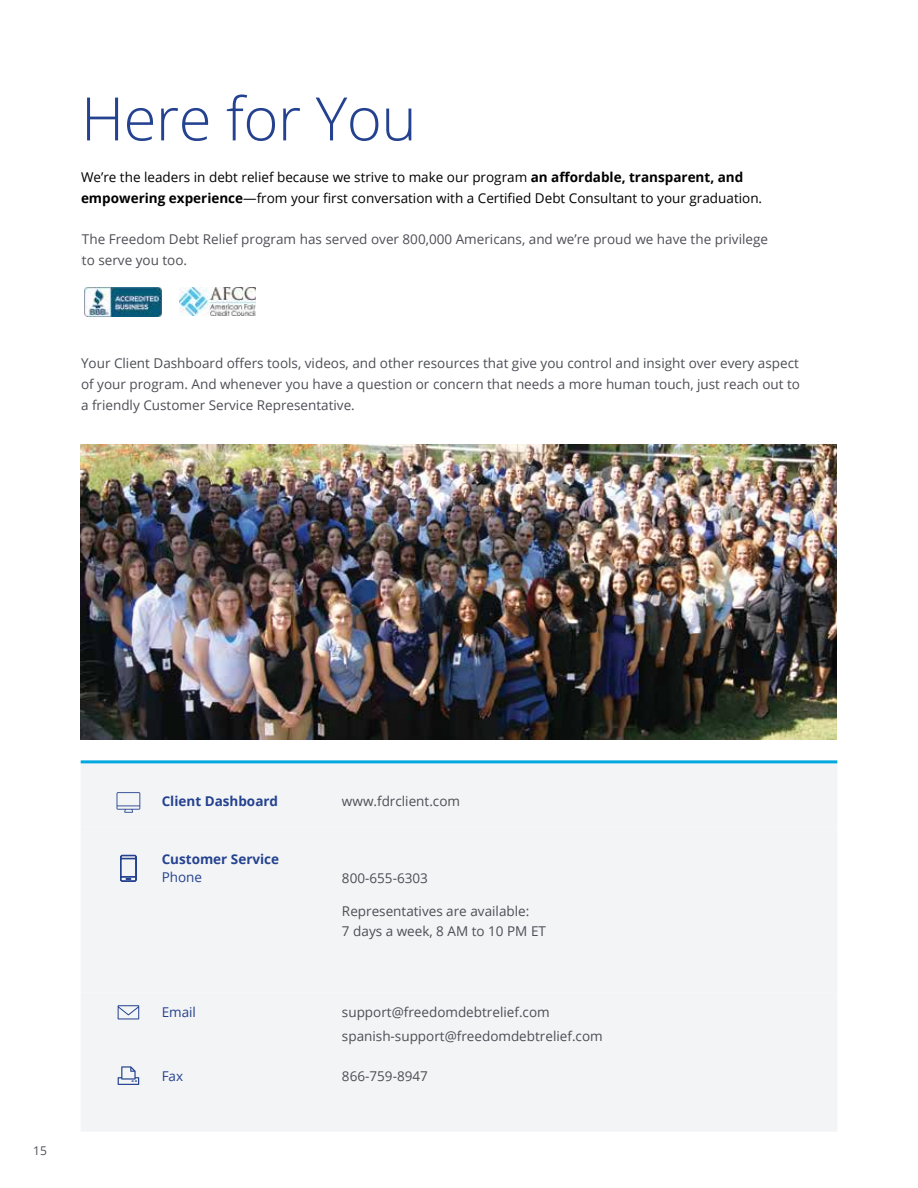
<style>
.page{position:relative;width:918px;height:1188px;background:#fff}
.page>*{position:absolute;margin:0;border:0;box-sizing:border-box;transform-origin:0 0}
.t1{font:300 60px "Open Sans";letter-spacing:-.01em;color:#24428f}
.t2{font:13.5px/21px "Open Sans";color:#4d4e56}
.t3{font:13.5px/21px "Open Sans";color:#000}
.t4{font:700 13.5px "Open Sans";color:#24428f}
.t5{font:13.5px "Open Sans";color:#24428f}
.t6{font:12px "Open Sans";color:#4d4e56}
.s1{font-weight:700}
</style>
<div class="page">
<img style="left:80px;top:445px;width:757px;height:295px">
<img style="left:84px;top:288px;width:77px;height:29px">
<img style="left:179px;top:288px;width:77px;height:28px">
<div style="left:81px;top:763px;width:756px;height:368px;background:#f3f4f5"></div>
<div style="left:81px;top:826px;width:756px;height:167px;background:#f3f4f5"></div>
<hr style="left:81px;top:760px;width:234px;height:3px;background:#00a8e0">
<hr style="left:315px;top:760px;width:522px;height:3px;background:#00a8e0">
<svg style="left:118px;top:1005px;width:21px;height:14px"></svg>
<svg style="left:118px;top:1066px;width:21px;height:19px"></svg>
<svg style="left:117px;top:792px;width:23px;height:21px"></svg>
<svg style="left:120px;top:855px;width:17px;height:27px"></svg>
<h1 class="t1" style="left:81px;top:78px;width:337px">Here for You</h1>
<p class="t3" style="left:81px;top:166px;width:683px">We’re the leaders in debt relief because we strive to make our program <span class="s1">an affordable, transparent, and empowering experience</span>—from your first conversation with a Certified Debt Consultant to your graduation.</p>
<p class="t2" style="left:81px;top:228px;width:668px">Believe in the Freedom Debt Relief program. It’s al eady helped over 350,000 Americans, and we plan on t helping you,</p>
<p class="t2" style="left:82px;top:228px;width:688px">The Freedom Debt Relief program has served over 800,000 Americans, and we’re proud we have the privilege to serve you too.</p>
<p class="t2" style="left:81px;top:352px;width:721px;text-align:justify">Your Client Dashboard offers tools, videos, and other resources that give you control and insight over every aspect of your program. And whenever you have a question or concern that needs a more human touch, just reach out to a friendly Customer Service Representative.</p>
<p class="t6" style="left:33px;top:1142px;width:15px">15</p>
<p class="t4" style="left:162px;top:792px;width:118px">Client Dashboard</p>
<p class="t2" style="left:342px;top:790px;width:120px">www.fdrclient.com</p>
<p class="t4" style="left:162px;top:849px;width:119px">Customer Service</p>
<p class="t5" style="left:162px;top:868px;width:42px">Phone</p>
<p class="t2" style="left:342px;top:868px;width:87px">800-655-6303</p>
<p class="t2" style="left:342px;top:901px;width:205px;line-height:19.5px">Representatives are available:<br>7 days a week, 8 AM to 10 PM ET</p>
<p class="t5" style="left:162px;top:1002px;width:36px">Email</p>
<p class="t2" style="left:342px;top:999px;width:262px;line-height:24px">support@freedomdebtrelief.com spanish-support@freedomdebtrelief.com</p>
<p class="t5" style="left:162px;top:1067px;width:23px">Fax</p>
<p class="t2" style="left:342px;top:1065px;width:87px">866-759-8947</p>
</div>
